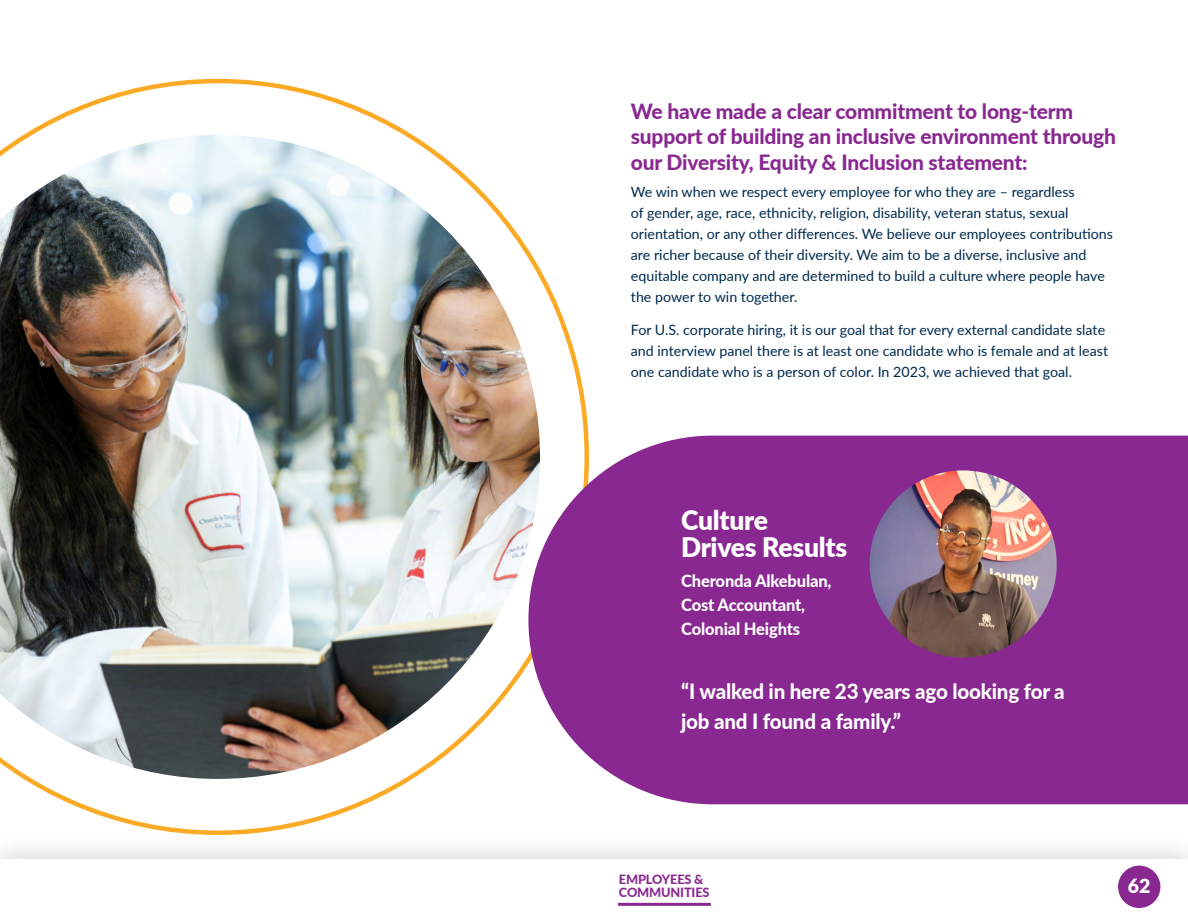
<style>
.page{position:relative;width:1188px;height:918px;background:#fff}
.page>*{position:absolute;margin:0;border:0;box-sizing:border-box;transform-origin:0 0}
.t1{font:900 27px/27px "Lato";letter-spacing:-.01em;color:#fff}
.t2{font:800 21px/25.5px "Lato";letter-spacing:-.01em;color:#892890}
.t3{font:800 21px/30px "Lato";letter-spacing:-.01em;color:#fff}
.t4{font:900 19.5px "Lato";color:#fff}
.t5{font:800 16.8px/24px "Lato";letter-spacing:-.01em;color:#fff}
.t6{font:14.25px/21px "Lato";color:#002a4e}
.t7{font:800 12.75px/12.8px "Lato";letter-spacing:-.01em;color:#892890}
</style>
<div class="page">
<div style="left:0;top:831px;width:1188px;height:87px;background:#000;opacity:.15"></div>
<div style="left:0;top:859px;width:1188px;height:59px;background:#fff"></div>
<div style="left:1118px;top:866px;width:42px;height:42px;background:#892890;border-radius:50%"></div>
<hr style="left:618px;top:903px;width:93px;height:3px;background:#892890">
<img style="left:0;top:79px;width:589px;height:756px">
<svg style="left:528px;top:436px;width:660px;height:368px;background:#913797"></svg>
<img style="left:870px;top:470px;width:187px;height:188px;border-radius:94px">
<h2 class="t2" style="left:631px;top:97px;width:487px">We have made a clear commitment to long-term support of building an inclusive environment through our Diversity, Equity &amp; Inclusion statement:</h2>
<p class="t6" style="left:631px;top:180px;width:484px">We win when we respect every employee for who they are – regardless<br>of gender, age, race, ethnicity, religion, disability, veteran status, sexual orientation, or any other differences. We believe our employees contributions are richer because of their diversity. We aim to be a diverse, inclusive and equitable company and are determined to build a culture where people have the power to win together.</p>
<p class="t6" style="left:631px;top:318px;width:479px">For U.S. corporate hiring, it is our goal that for every external candidate slate and interview panel there is at least one candidate who is female and at least one candidate who is a person of color. In 2023, we achieved that goal.</p>
<h1 class="t1" style="left:681px;top:506px;width:168px">Culture<br>Drives Results</h1>
<p class="t5" style="left:681px;top:569px;width:152px">Cheronda Alkebulan,<br>Cost Accountant,<br>Colonial Heights</p>
<h2 class="t3" style="left:681px;top:675px;width:385px">“I walked in here 23 years ago looking for a job and I found a family.”</h2>
<p class="t7" style="left:619px;top:873px;width:92px">EMPLOYEES &amp;<br>COMMUNITIES</p>
<h3 class="t4" style="left:1128px;top:871px;width:24px">62</h3>
</div>
